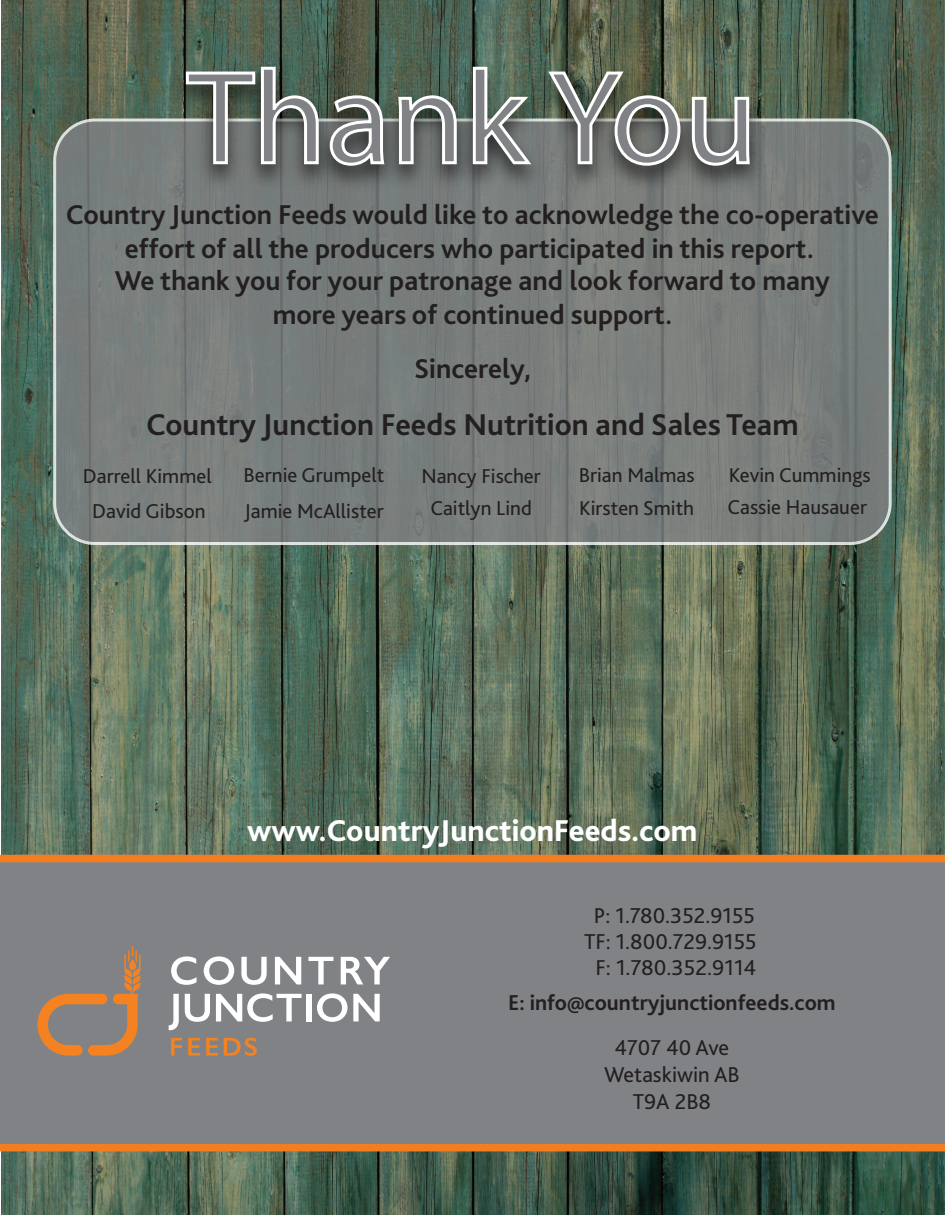
<style>
.page{position:relative;width:945px;height:1215px;background:#fff}
.page>*{position:absolute;margin:0;border:0;box-sizing:border-box;transform-origin:0 0}
.t1{font:900 133.05px "Saddlebag";color:#808285}
.t2{font:700 31.5px "Bliss 2";color:#231f20}
.t3{font:800 31.5px "Bliss 2";color:#fff}
.t4{font:700 28.5px/33.5px "Bliss 2";color:#231f20;text-align:center}
.t5{font:22.5px/27px "Bliss 2";color:#231f20;text-align:center}
.t6{font:700 22.5px "Bliss 2";color:#231f20}
.t7{font:21px/32.2px "Bliss 2";color:#231f20;text-align:center}
</style>
<div class="page">
<img style="left:2px;top:0;width:943px;height:1214px">
<div style="left:0;top:855px;width:945px;height:292px;background:#808285"></div>
<div style="left:0;top:855px;width:945px;height:7px;background:#f47d21"></div>
<svg style="left:37px;top:946px;width:103px;height:110px"></svg>
<svg style="left:169px;top:994px;width:10px;height:36px"></svg>
<svg style="left:185px;top:994px;width:25px;height:28px"></svg>
<svg style="left:216px;top:993px;width:86px;height:29px"></svg>
<div style="left:307px;top:994px;width:5px;height:27px;background:#fff"></div>
<svg style="left:317px;top:993px;width:63px;height:29px"></svg>
<svg style="left:171px;top:1038px;width:11px;height:18px"></svg>
<svg style="left:188px;top:1038px;width:12px;height:18px"></svg>
<svg style="left:206px;top:1038px;width:12px;height:18px"></svg>
<svg style="left:224px;top:1038px;width:33px;height:18px"></svg>
<svg style="left:171px;top:956px;width:26px;height:29px"></svg>
<svg style="left:204px;top:956px;width:30px;height:29px"></svg>
<svg style="left:241px;top:957px;width:26px;height:28px"></svg>
<svg style="left:275px;top:957px;width:26px;height:27px"></svg>
<svg style="left:308px;top:957px;width:25px;height:27px"></svg>
<svg style="left:341px;top:957px;width:49px;height:27px"></svg>
<div style="left:0;top:1144px;width:945px;height:7px;background:#f47d21"></div>
<div style="left:55px;top:120px;width:835px;height:424px;background:#797e7c;border-radius:41px"></div>
<img style="left:162px;top:38px;width:620px;height:193px">
<svg style="left:184px;top:65px;width:136px;height:101px"></svg>
<svg style="left:328px;top:94px;width:58px;height:73px;background:#797d79"></svg>
<svg style="left:397px;top:94px;width:61px;height:72px"></svg>
<svg style="left:471px;top:65px;width:63px;height:101px"></svg>
<svg style="left:546px;top:69px;width:136px;height:98px"></svg>
<svg style="left:690px;top:95px;width:61px;height:72px"></svg>
<p class="t1" style="left:188px;top:36px;width:571px">Thank You</p>
<p class="t4" style="left:66px;top:197px;width:815px">Country Junction Feeds would like to acknowledge the co-operative effort of all the producers who participated in this report.<br>We thank you for your patronage and look forward to many<br>more years of continued support.</p>
<p class="t4" style="left:414px;top:352px;width:118px">Sincerely,</p>
<p class="t2" style="left:146px;top:405px;width:654px">Country Junction Feeds Nutrition and Sales Team</p>
<p class="t7" style="left:83px;top:460px;width:130px">Darrell Kimmel</p>
<p class="t7" style="left:243px;top:459px;width:142px">Bernie Grumpelt</p>
<p class="t7" style="left:579px;top:459px;width:117px">Brian Malmas</p>
<p class="t7" style="left:729px;top:459px;width:144px">Kevin Cummings</p>
<p class="t7" style="left:92px;top:494px;width:115px">David Gibson</p>
<p class="t7" style="left:244px;top:494px;width:141px">Jamie McAllister</p>
<p class="t7" style="left:579px;top:492px;width:117px">Kirsten Smith</p>
<p class="t7" style="left:421px;top:460px;width:121px">Nancy Fischer<br>Caitlyn Lind</p>
<p class="t7" style="left:728px;top:491px;width:141px">Cassie Hausauer</p>
<p class="t3" style="left:247px;top:811px;width:452px">www.CountryJunctionFeeds.com</p>
<p class="t5" style="left:594px;top:902px;width:163px">P: 1.780.352.9155</p>
<p class="t5" style="left:595px;top:954px;width:162px">F: 1.780.352.9114</p>
<p class="t5" style="left:584px;top:928px;width:174px">TF: 1.800.729.9155</p>
<p class="t6" style="left:508px;top:989px;width:329px">E: info@countryjunctionfeeds.com</p>
<p class="t5" style="left:604px;top:1034px;width:137px">4707 40 Ave<br>Wetaskiwin AB<br>T9A 2B8</p>
</div>
